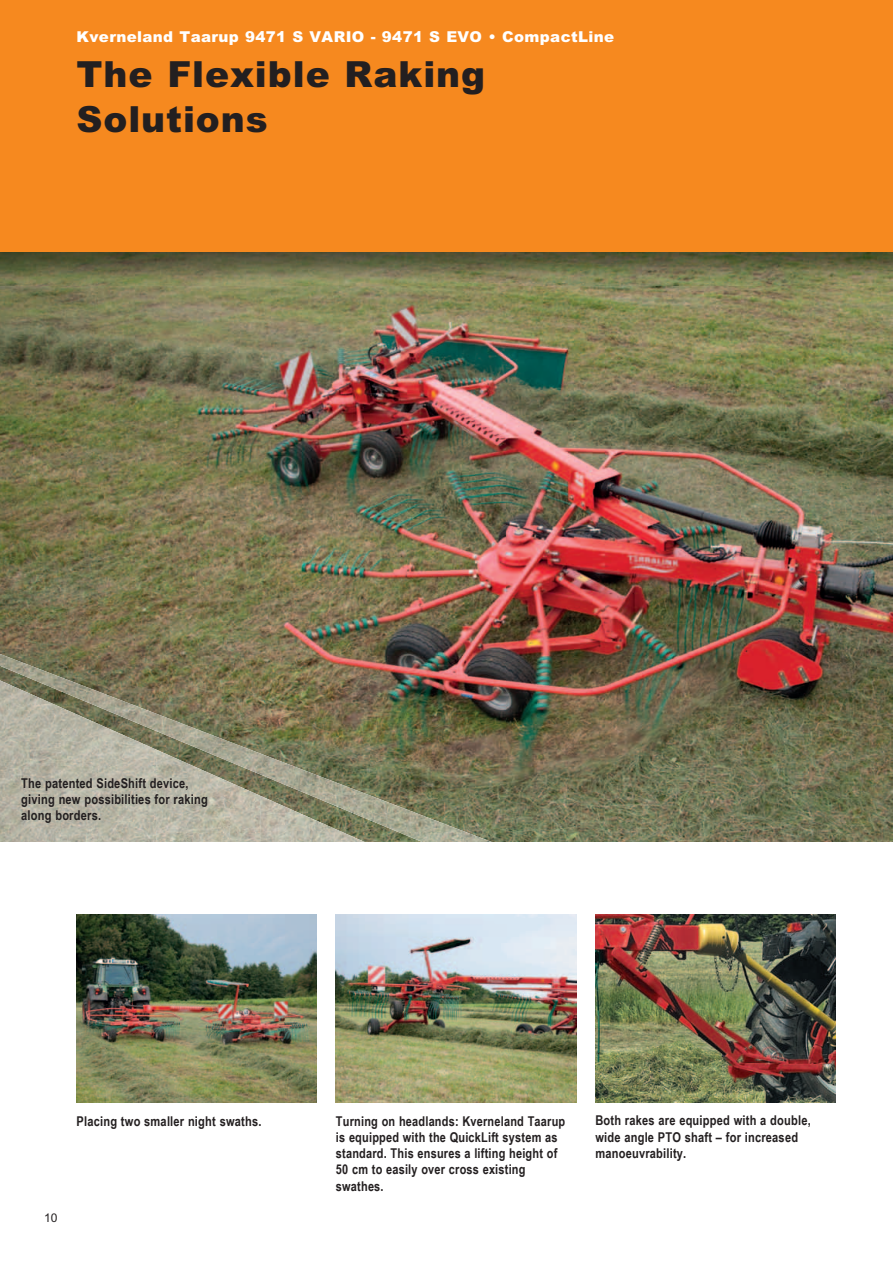
<style>
.page{position:relative;width:893px;height:1263px;background:#fff}
.page>*{position:absolute;margin:0;border:0;box-sizing:border-box;transform-origin:0 0}
.t1{font:900 36px/45px "Arial";letter-spacing:.025em;color:#231f20}
.t2{font:900 15px "Arial";letter-spacing:.025em;color:#fff}
.t3{font:700 13.5px/16.2px "Arial Narrow";letter-spacing:.015em;color:#231f20}
.t4{font:12px "Arial";color:#231f20}
</style>
<div class="page">
<img style="left:77px;top:914px;width:240px;height:188px">
<img style="left:595px;top:914px;width:241px;height:188px">
<img style="left:336px;top:914px;width:240px;height:188px">
<img style="left:0;top:252px;width:893px;height:590px">
<div style="left:0;top:0;width:893px;height:252px;background:#f6891f"></div>
<img style="left:0;top:654px;width:123px;height:26px">
<img style="left:157px;top:701px;width:89px;height:47px">
<img style="left:196px;top:748px;width:174px;height:47px">
<img style="left:309px;top:795px;width:183px;height:47px">
<img style="left:0;top:680px;width:157px;height:162px">
<img style="left:156px;top:749px;width:105px;height:93px">
<img style="left:260px;top:796px;width:105px;height:46px">
<p class="t2" style="left:77px;top:27px;width:539px">Kverneland Taarup 9471 S VARIO - 9471 S EVO • CompactLine</p>
<h1 class="t1" style="left:77px;top:51px;width:410px">The Flexible Raking<br>Solutions</h1>
<p class="t3" style="left:21px;top:775px;width:188px">The patented SideShift device, giving new possibilities for raking along borders.</p>
<p class="t4" style="left:44px;top:1211px;width:15px">10</p>
<p class="t3" style="left:77px;top:1113px;width:186px">Placing two smaller night swaths.</p>
<p class="t3" style="left:595px;top:1112px;width:217px">Both rakes are equipped with a double, wide angle PTO shaft – for increased manoeuvrability.</p>
<p class="t3" style="left:336px;top:1113px;width:231px">Turning on headlands: Kverneland Taarup is equipped with the QuickLift system as standard. This ensures a lifting height of 50 cm to easily over cross existing swathes.</p>
</div>
